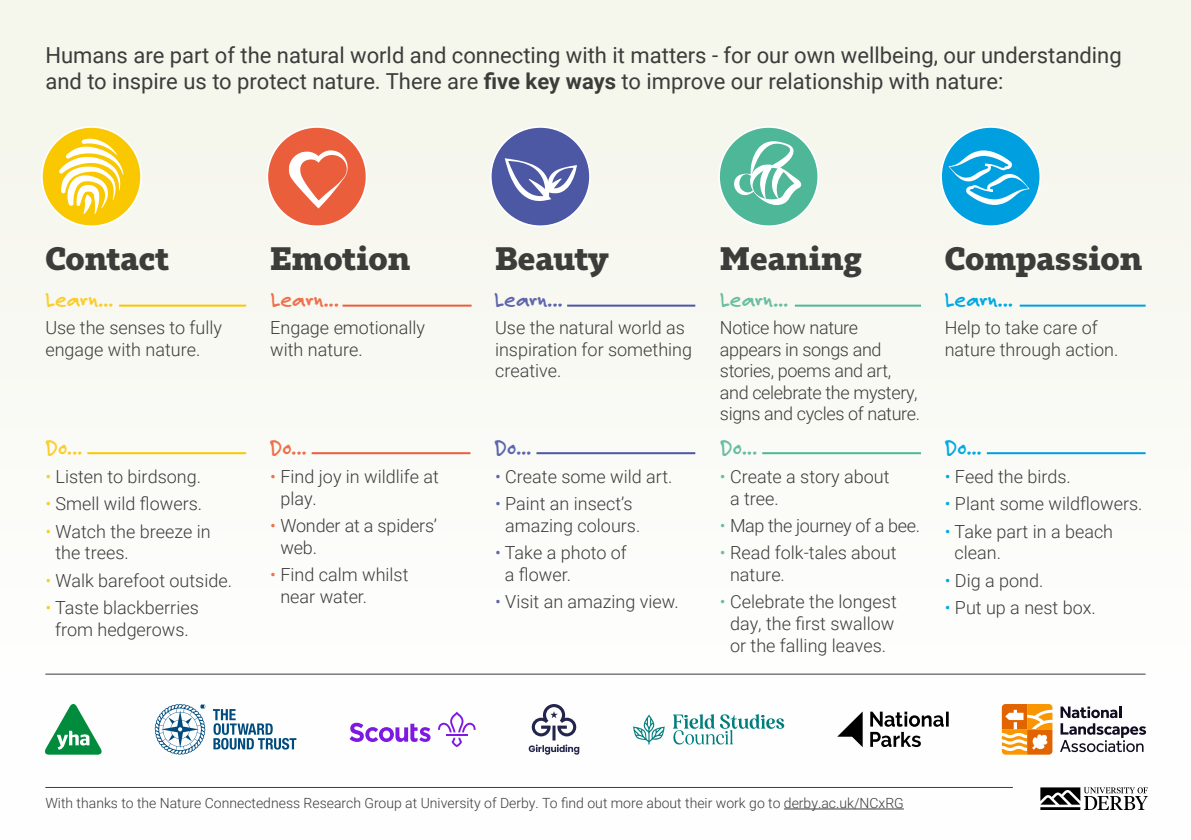
<style>
.page{position:relative;width:1191px;height:840px;background:#fff}
.page>*{position:absolute;margin:0;border:0;box-sizing:border-box;transform-origin:0 0}
.t1{font:700 32px "Tabac Slab";letter-spacing:-.005em;color:#3c3c3b}
.t2{font:22px/26px "Roboto";color:#3c3c3b}
.t3{font:700 22px "Felt Tip Roman";color:#facd2d}
.t4{font:700 22px "Felt Tip Roman";color:#ee704c}
.t5{font:700 22px "Felt Tip Roman";color:#5d66ad}
.t6{font:700 22px "Felt Tip Roman";color:#69bea2}
.t7{font:700 22px "Felt Tip Roman";color:#00a9e4}
.t8{font:300 18px/21.6px "Roboto";color:#3c3c3b}
.t9{font:300 18px/21.6px "Roboto";letter-spacing:-.02em;color:#3c3c3b}
.t10{font:300 14px "Roboto";color:#3c3c3b}
.s1{font-weight:700}
.s2{color:#facd2d}
.s3{color:#ee704c}
.s4{color:#5d66ad}
.s5{color:#69bea2}
.s6{color:#00a9e4}
</style>
<div class="page">
<div style="left:0;top:0;width:1191px;height:839px;background:#fafaf5"></div>
<svg style="left:42px;top:127px;width:99px;height:99px"></svg>
<svg style="left:268px;top:127px;width:98px;height:99px"></svg>
<svg style="left:720px;top:127px;width:98px;height:99px"></svg>
<svg style="left:942px;top:127px;width:98px;height:99px"></svg>
<hr style="left:784px;top:808px;width:120px;height:1px;background:#3c3c3b">
<hr style="left:87px;top:452px;width:159px;height:2px;background:#f9c800">
<hr style="left:45px;top:673px;width:1100px;height:1px;background:#3c3c3b">
<hr style="left:45px;top:786px;width:968px;height:1px;background:#3c3c3b">
<hr style="left:312px;top:452px;width:158px;height:2px;background:#eb5e3b">
<hr style="left:536px;top:452px;width:159px;height:2px;background:#4c58a4">
<hr style="left:762px;top:452px;width:159px;height:2px;background:#4eb797">
<hr style="left:986px;top:452px;width:159px;height:2px;background:#00a0e0">
<hr style="left:119px;top:304px;width:127px;height:2px;background:#f9c800">
<hr style="left:342px;top:304px;width:129px;height:2px;background:#eb5e3b">
<hr style="left:567px;top:304px;width:128px;height:2px;background:#4c58a4">
<hr style="left:795px;top:304px;width:126px;height:2px;background:#4eb797">
<hr style="left:1019px;top:304px;width:126px;height:2px;background:#00a0e0">
<svg style="left:491px;top:127px;width:99px;height:99px"></svg>
<svg style="left:1040px;top:787px;width:107px;height:22px"></svg>
<svg style="left:45px;top:704px;width:57px;height:50px"></svg>
<svg style="left:155px;top:704px;width:50px;height:50px"></svg>
<svg style="left:213px;top:709px;width:83px;height:40px"></svg>
<svg style="left:438px;top:711px;width:38px;height:35px"></svg>
<hr style="left:446px;top:733px;width:21px;height:2px;background:#7d19e1">
<svg style="left:349px;top:722px;width:81px;height:19px"></svg>
<svg style="left:529px;top:704px;width:50px;height:50px"></svg>
<svg style="left:632px;top:714px;width:33px;height:30px"></svg>
<svg style="left:673px;top:714px;width:111px;height:30px"></svg>
<svg style="left:837px;top:712px;width:25px;height:34px"></svg>
<svg style="left:870px;top:711px;width:78px;height:35px"></svg>
<svg style="left:1060px;top:706px;width:86px;height:45px"></svg>
<svg style="left:1001px;top:704px;width:51px;height:50px"></svg>
<p class="t2" style="left:45px;top:42px;width:1078px">Humans are part of the natural world and connecting with it matters - for our own wellbeing, our understanding and to inspire us to protect nature. There are <span class="s1">five key ways</span> to improve our relationship with nature:</p>
<h1 class="t1" style="left:45px;top:239px;width:126px">Contact</h1>
<h1 class="t1" style="left:270px;top:239px;width:142px">Emotion</h1>
<h1 class="t1" style="left:495px;top:239px;width:115px">Beauty</h1>
<h1 class="t1" style="left:720px;top:239px;width:143px">Meaning</h1>
<h1 class="t1" style="left:944px;top:239px;width:199px">Compassion</h1>
<p class="t3" style="left:45px;top:285px;width:70px">Learn...</p>
<p class="t4" style="left:271px;top:285px;width:70px">Learn...</p>
<p class="t5" style="left:494px;top:285px;width:70px">Learn...</p>
<p class="t6" style="left:720px;top:285px;width:70px">Learn...</p>
<p class="t7" style="left:945px;top:285px;width:70px">Learn...</p>
<p class="t8" style="left:45px;top:316px;width:178px">Use the senses to fully engage with nature.</p>
<p class="t8" style="left:270px;top:316px;width:156px">Engage emotionally with nature.</p>
<p class="t8" style="left:495px;top:316px;width:199px">Use the natural world as inspiration for something creative.</p>
<p class="t9" style="left:720px;top:316px;width:202px">Notice how nature appears in songs and stories, poems and art, and celebrate the mystery, signs and cycles of nature.</p>
<p class="t8" style="left:944px;top:316px;width:175px">Help to take care of nature through action.</p>
<p class="t3" style="left:45px;top:432px;width:39px">Do...</p>
<p class="t4" style="left:270px;top:432px;width:39px">Do...</p>
<p class="t5" style="left:494px;top:432px;width:39px">Do...</p>
<p class="t6" style="left:720px;top:432px;width:39px">Do...</p>
<p class="t7" style="left:945px;top:432px;width:39px">Do...</p>
<p class="t8" style="left:45px;top:465px;width:157px"><span class="s2">•</span> Listen to birdsong.</p>
<p class="t8" style="left:45px;top:492px;width:158px"><span class="s2">•</span> Smell wild flowers.</p>
<p class="t8" style="left:56px;top:519px;width:157px;text-indent:-10px"><span class="s2">•</span> Watch the breeze in the trees.</p>
<p class="t8" style="left:45px;top:568px;width:188px"><span class="s2">•</span> Walk barefoot outside.</p>
<p class="t8" style="left:45px;top:595px;width:155px;text-align:center"><span class="s2">•</span> Taste blackberries from hedgerows.</p>
<p class="t8" style="left:280px;top:465px;width:160px;text-indent:-10px"><span class="s3">•</span> Find joy in wildlife at play.</p>
<p class="t8" style="left:280px;top:514px;width:158px;text-indent:-10px"><span class="s3">•</span> Wonder at a spiders’ web.</p>
<p class="t8" style="left:280px;top:563px;width:130px;text-indent:-10px"><span class="s3">•</span> Find calm whilst near water.</p>
<p class="t8" style="left:495px;top:465px;width:179px"><span class="s4">•</span> Create some wild art.</p>
<p class="t8" style="left:495px;top:492px;width:147px;text-align:center"><span class="s4">•</span> Paint an insect’s amazing colours.</p>
<p class="t8" style="left:505px;top:541px;width:123px;text-indent:-10px"><span class="s4">•</span> Take a photo of a flower.</p>
<p class="t8" style="left:495px;top:590px;width:185px"><span class="s4">•</span> Visit an amazing view.</p>
<p class="t8" style="left:730px;top:465px;width:161px;text-indent:-10px"><span class="s5">•</span> Create a story about a tree.</p>
<p class="t9" style="left:720px;top:514px;width:201px"><span class="s5">•</span> Map the journey of a bee.</p>
<p class="t8" style="left:730px;top:541px;width:168px;text-indent:-10px"><span class="s5">•</span> Read folk-tales about nature.</p>
<p class="t8" style="left:720px;top:590px;width:178px;text-align:center"><span class="s5">•</span> Celebrate the longest day, the first swallow or the falling leaves.</p>
<p class="t8" style="left:944px;top:465px;width:128px"><span class="s6">•</span> Feed the birds.</p>
<p class="t8" style="left:944px;top:492px;width:199px"><span class="s6">•</span> Plant some wildflowers.</p>
<p class="t8" style="left:954px;top:519px;width:160px;text-indent:-10px"><span class="s6">•</span> Take part in a beach clean.</p>
<p class="t8" style="left:944px;top:568px;width:100px"><span class="s6">•</span> Dig a pond.</p>
<p class="t8" style="left:944px;top:595px;width:152px"><span class="s6">•</span> Put up a nest box.</p>
<p class="t10" style="left:45px;top:792px;width:860px">With thanks to the Nature Connectedness Research Group at University of Derby. To find out more about their work go to derby.ac.uk/NCxRG</p>
</div>
